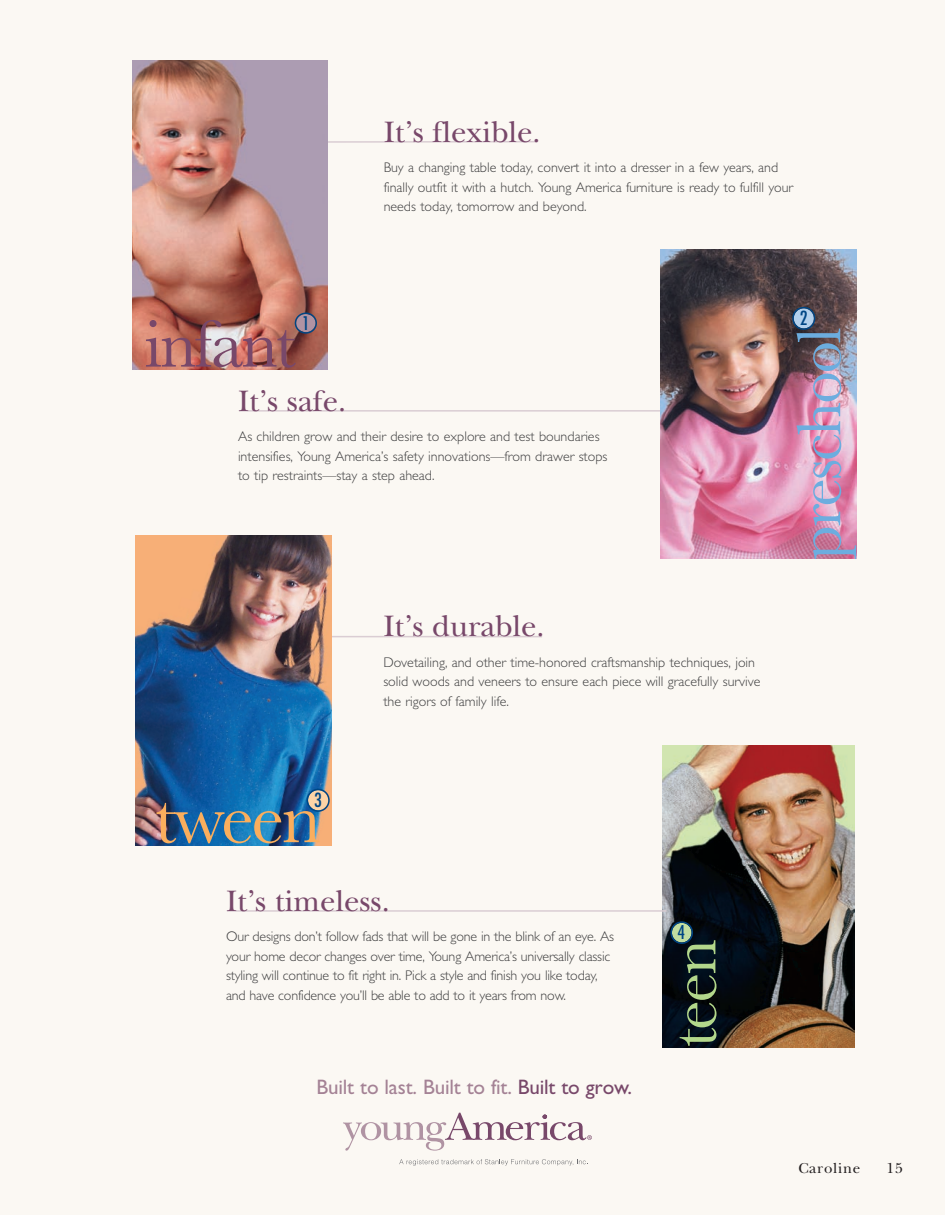
<style>
.page{position:relative;width:945px;height:1215px;background:#fbf8f3}
.page>*{position:absolute;margin:0;border:0;box-sizing:border-box;transform-origin:0 0}
.t1{font:74.7px "Baskerville";letter-spacing:-.035em;color:#faae5d}
.t2{font:69.45px "Baskerville";letter-spacing:-.035em;color:#78486a}
.t3{font:68.1px "Baskerville";color:#b3d78b}
.t4{font:64.95px "Baskerville";letter-spacing:-.035em;color:#6caddf}
.t5{font:30.9px "New Baskerville";color:#78486a}
.t6{font:21px "Gentle Sans";letter-spacing:-.01em;color:#a48295}
.t7{font:500 condensed 19.05px "Futura";color:#004684}
.t8{font:500 condensed 18.9px "Futura";color:#004684}
.t9{font:500 condensed 18.6px "Futura";color:#004684}
.t10{font:500 condensed 18.3px "Futura";color:#004684}
.t11{font:15px "New Baskerville";letter-spacing:.05em;color:#231f20}
.t12{font:300 14.1px/19.6px "Gentle Sans";color:#3e3e3f}
.s1{color:#78486a}
</style>
<div class="page">
<hr style="left:239px;top:410px;width:424px;height:2px;background:#dacdd3">
<img style="left:663px;top:745px;width:191px;height:303px">
<svg style="left:670px;top:921px;width:23px;height:23px"></svg>
<hr style="left:279px;top:636px;width:263px;height:1px;background:#dacdd3">
<img style="left:135px;top:536px;width:196px;height:310px">
<hr style="left:227px;top:910px;width:439px;height:2px;background:#dacdd3">
<hr style="left:323px;top:141px;width:213px;height:2px;background:#dacdd3">
<img style="left:661px;top:250px;width:195px;height:308px">
<svg style="left:792px;top:307px;width:23px;height:23px"></svg>
<svg style="left:307px;top:789px;width:23px;height:23px"></svg>
<img style="left:132px;top:60px;width:195px;height:309px">
<svg style="left:295px;top:313px;width:22px;height:21px"></svg>
<svg style="left:343px;top:1113px;width:249px;height:38px"></svg>
<svg style="left:399px;top:1159px;width:189px;height:7px"></svg>
<h3 class="t5" style="left:384px;top:114px;width:158px">It’s flexible.</h3>
<p class="t12" style="left:384px;top:157px;width:411px">Buy a changing table today, convert it into a dresser in a few years, and finally outfit it with a hutch. Young America furniture is ready to fulfill your needs today, tomorrow and beyond.</p>
<h2 class="t2" style="left:145px;top:303px;width:153px">infant</h2>
<p class="t10" style="left:302px;top:311px;width:9px">1</p>
<h3 class="t5" style="left:238px;top:383px;width:110px">It’s safe.</h3>
<p class="t12" style="left:238px;top:426px;width:371px">As children grow and their desire to explore and test boundaries intensifies, Young America’s safety innovations—from drawer stops to tip restraints—stay a step ahead.</p>
<h3 class="t7" style="left:314px;top:788px;width:9px">3</h3>
<h1 class="t1" style="left:155px;top:774px;width:168px">tween</h1>
<h3 class="t5" style="left:383px;top:608px;width:163px">It’s durable.</h3>
<p class="t12" style="left:383px;top:652px;width:379px">Dovetailing, and other time-honored craftsmanship techniques, join solid woods and veneers to ensure each piece will gracefully survive the rigors of family life.</p>
<h3 class="t5" style="left:226px;top:883px;width:165px">It’s timeless.</h3>
<p class="t12" style="left:226px;top:926px;width:390px">Our designs don’t follow fads that will be gone in the blink of an eye. As your home decor changes over time, Young America’s universally classic styling will continue to fit right in. Pick a style and finish you like today, and have confidence you’ll be able to add to it years from now.</p>
<h3 class="t6" style="left:316px;top:1074px;width:317px">Built to last. Built to fit. <span class="s1">Built to grow.</span></h3>
<h3 class="t9" style="left:677px;top:921px;width:9px">4</h3>
<h3 class="t3" style="left:653px;top:1048px;width:110px;rotate:-90deg">teen</h3>
<h3 class="t8" style="left:800px;top:306px;width:9px">2</h3>
<h3 class="t4" style="left:781px;top:559px;width:233px;rotate:-90deg">preschool</h3>
<p class="t11" style="left:798px;top:1159px;width:64px">Caroline</p>
<p class="t11" style="left:887px;top:1159px;width:18px">15</p>
</div>
